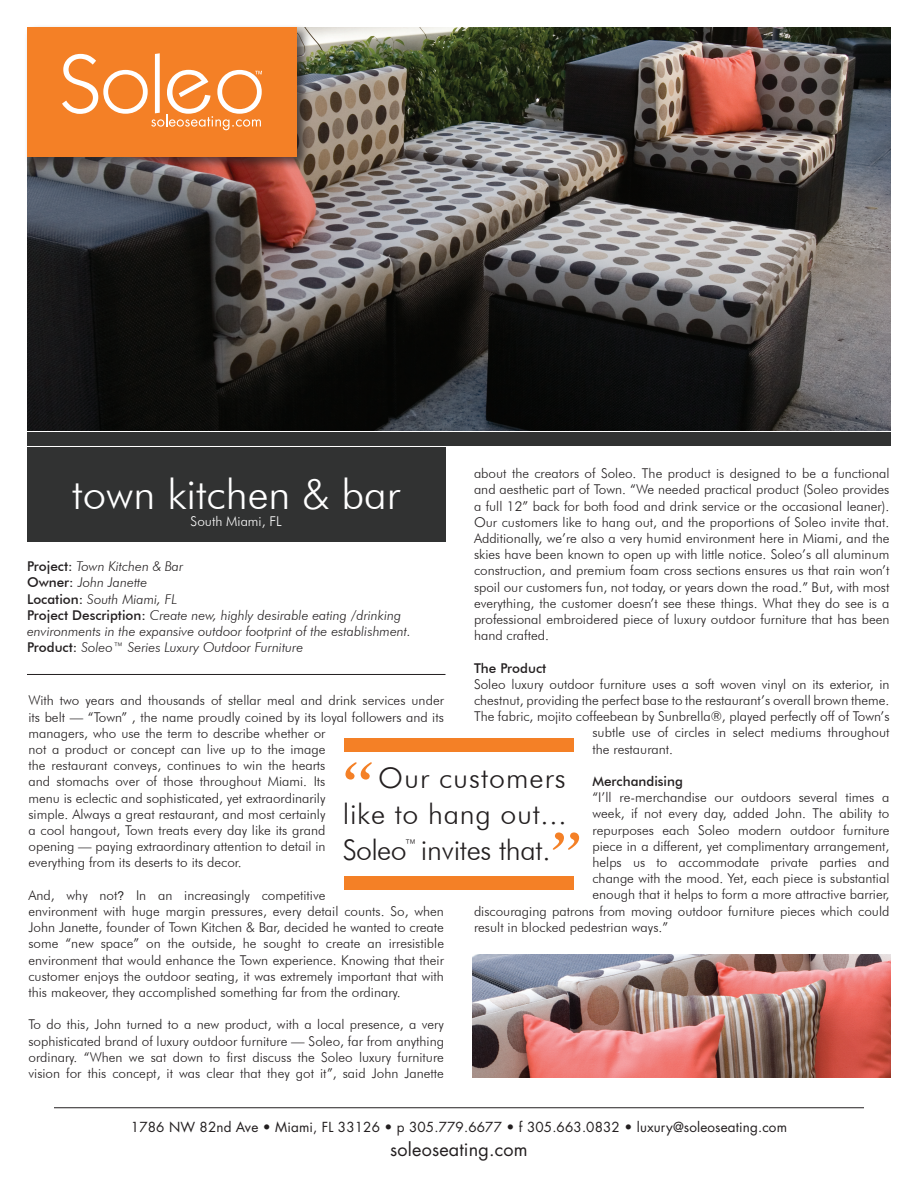
<style>
.page{position:relative;width:918px;height:1188px;background:#fff}
.page>*{position:absolute;margin:0;border:0;box-sizing:border-box;transform-origin:0 0}
.t1{font:90px "Bell";color:#f48026}
.t2{font:300 42px "Futura BT";color:#fff}
.t3{font:300 28.5px/36px "Futura BT";letter-spacing:.025em;color:#231f20;text-align:justify}
.t4{font:18px "Futura";letter-spacing:.01em;color:#231f20}
.t5{font:300 13.5px/16.2px "Futura BT";color:#231f20}
.t6{font:italic 300 13.5px/16.2px "Futura BT";color:#231f20}
.t7{font:13.5px "Futura";letter-spacing:.01em;color:#231f20}
.t8{font:500 13.5px "Futura BT";color:#231f20}
.t9{font:300 13.5px "Futura BT";color:#fff}
.s1{font-weight:500;font-style:normal}
.s2{font-family:"Arial";font-weight:400;font-size:12px}
</style>
<div class="page">
<img style="left:27px;top:27px;width:864px;height:403px">
<div style="left:24px;top:24px;width:293px;height:152px;background:#231f20;opacity:.7"></div>
<div style="left:27px;top:27px;width:270px;height:130px;background:#f48026"></div>
<svg style="left:62px;top:53px;width:200px;height:77px"></svg>
<hr style="left:54px;top:1107px;width:810px;height:1px;background:#231f20">
<div style="left:27px;top:447px;width:419px;height:95px;background:#313232"></div>
<img style="left:472px;top:954px;width:419px;height:124px">
<div style="left:27px;top:432px;width:864px;height:14px;background:#313232"></div>
<div style="left:344px;top:738px;width:230px;height:14px;background:#f48026"></div>
<div style="left:344px;top:876px;width:230px;height:13px;background:#f48026"></div>
<hr style="left:27px;top:674px;width:419px;height:1px;background:#231f20">
<p class="t5" style="left:474px;top:465px;width:417px;text-align:justify">about the creators of Soleo. The product is designed to be a functional and aesthetic part of Town. “We needed practical product (Soleo provides a full 12” back for both food and drink service or the occasional leaner).<br>Our customers like to hang out, and the proportions of Soleo invite that.<br>Additionally, we’re also a very humid environment here in Miami, and the skies have been known to open up with little notice. Soleo’s all aluminum construction, and premium foam cross sections ensures us that rain won’t spoil our customers fun, not today, or years down the road.” But, with most everything, the customer doesn’t see these things. What they do see is a professional embroidered piece of luxury outdoor furniture that has been hand crafted.</p>
<p class="t8" style="left:474px;top:660px;width:74px">The Product</p>
<p class="t5" style="left:474px;top:676px;width:417px">Soleo luxury outdoor furniture uses a soft woven vinyl on its exterior, in</p>
<p class="t5" style="left:474px;top:692px;width:417px">chestnut, providing the perfect base to the restaurant’s overall brown theme.</p>
<p class="t5" style="left:474px;top:708px;width:417px">The fabric, mojito coffeebean by Sunbrella®, played perfectly off of Town’s</p>
<p class="t5" style="left:592px;top:724px;width:298px">subtle use of circles in select mediums throughout</p>
<p class="t5" style="left:592px;top:741px;width:82px">the restaurant.</p>
<p class="t8" style="left:592px;top:773px;width:92px">Merchandising</p>
<p class="t5" style="left:592px;top:789px;width:298px">“I’ll re-merchandise our outdoors several times a</p>
<p class="t5" style="left:592px;top:805px;width:298px">week, if not every day, added John. The ability to</p>
<p class="t5" style="left:592px;top:822px;width:298px">repurposes each Soleo modern outdoor furniture</p>
<p class="t5" style="left:592px;top:838px;width:298px">piece in a different, yet complimentary arrangement,</p>
<p class="t5" style="left:592px;top:854px;width:298px">helps us to accommodate private parties and</p>
<p class="t5" style="left:592px;top:870px;width:299px">change with the mood. Yet, each piece is substantial</p>
<p class="t5" style="left:592px;top:886px;width:299px">enough that it helps to form a more attractive barrier,</p>
<p class="t5" style="left:474px;top:903px;width:417px">discouraging patrons from moving outdoor furniture pieces which could</p>
<p class="t5" style="left:474px;top:919px;width:196px">result in blocked pedestrian ways.”</p>
<p class="t2" style="left:72px;top:469px;width:329px">town kitchen &amp; bar</p>
<p class="t9" style="left:191px;top:513px;width:93px">South Miami, FL</p>
<p class="t6" style="left:27px;top:558px;width:158px"><span class="s1">Project:</span> Town Kitchen &amp; Bar</p>
<p class="t6" style="left:27px;top:574px;width:122px"><span class="s1">Owner:</span> John Janette</p>
<p class="t6" style="left:27px;top:591px;width:152px"><span class="s1">Location:</span> South Miami, FL</p>
<p class="t6" style="left:27px;top:607px;width:385px"><span class="s1">Project Description:</span> Create new, highly desirable eating /drinking environments in the expansive outdoor footprint of the establishment.</p>
<p class="t6" style="left:27px;top:639px;width:278px"><span class="s1">Product:</span> Soleo™ Series Luxury Outdoor Furniture</p>
<p class="t5" style="left:28px;top:692px;width:417px">With two years and thousands of stellar meal and drink services under its belt — “Town” , the name proudly coined by its loyal followers and its managers, who use the term to describe whether or<br>not a product or concept can live up to the image<br>the restaurant conveys, continues to win the hearts<br>and stomachs over of those throughout Miami. Its<br>menu is eclectic and sophisticated, yet extraordinarily<br>simple. Always a great restaurant, and most certainly<br>a cool hangout, Town treats every day like its grand<br>opening — paying extraordinary attention to detail in<br>everything from its deserts to its decor.</p>
<p class="t5" style="left:28px;top:887px;width:417px">And, why not<span class="s2">?</span> In an increasingly competitive<br>environment with huge margin pressures, every detail counts. So, when John Janette, founder of Town Kitchen &amp; Bar, decided he wanted to create some “new space” on the outside, he sought to create an irresistible environment that would enhance the Town experience. Knowing that their customer enjoys the outdoor seating, it was extremely important that with this makeover, they accomplished something far from the ordinary.</p>
<p class="t5" style="left:28px;top:1016px;width:417px;text-align:justify">To do this, John turned to a new product, with a local presence, a very sophisticated brand of luxury outdoor furniture — Soleo, far from anything ordinary. “When we sat down to first discuss the Soleo luxury furniture vision for this concept, it was clear that they got it”, said John Janette</p>
<p class="t1" style="left:341px;top:739px;width:33px">“</p>
<p class="t3" style="left:343px;top:760px;width:225px;text-indent:35px">Our customers like to hang out...<br>Soleo<sup>™</sup> invites that.</p>
<p class="t1" style="left:551px;top:809px;width:33px">”</p>
<p class="t7" style="left:131px;top:1118px;width:658px">1786 NW 82nd Ave • Miami, FL 33126 • p 305.779.6677 • f 305.663.0832 • luxury@soleoseating.com</p>
<p class="t4" style="left:390px;top:1138px;width:139px">soleoseating.com</p>
</div>
